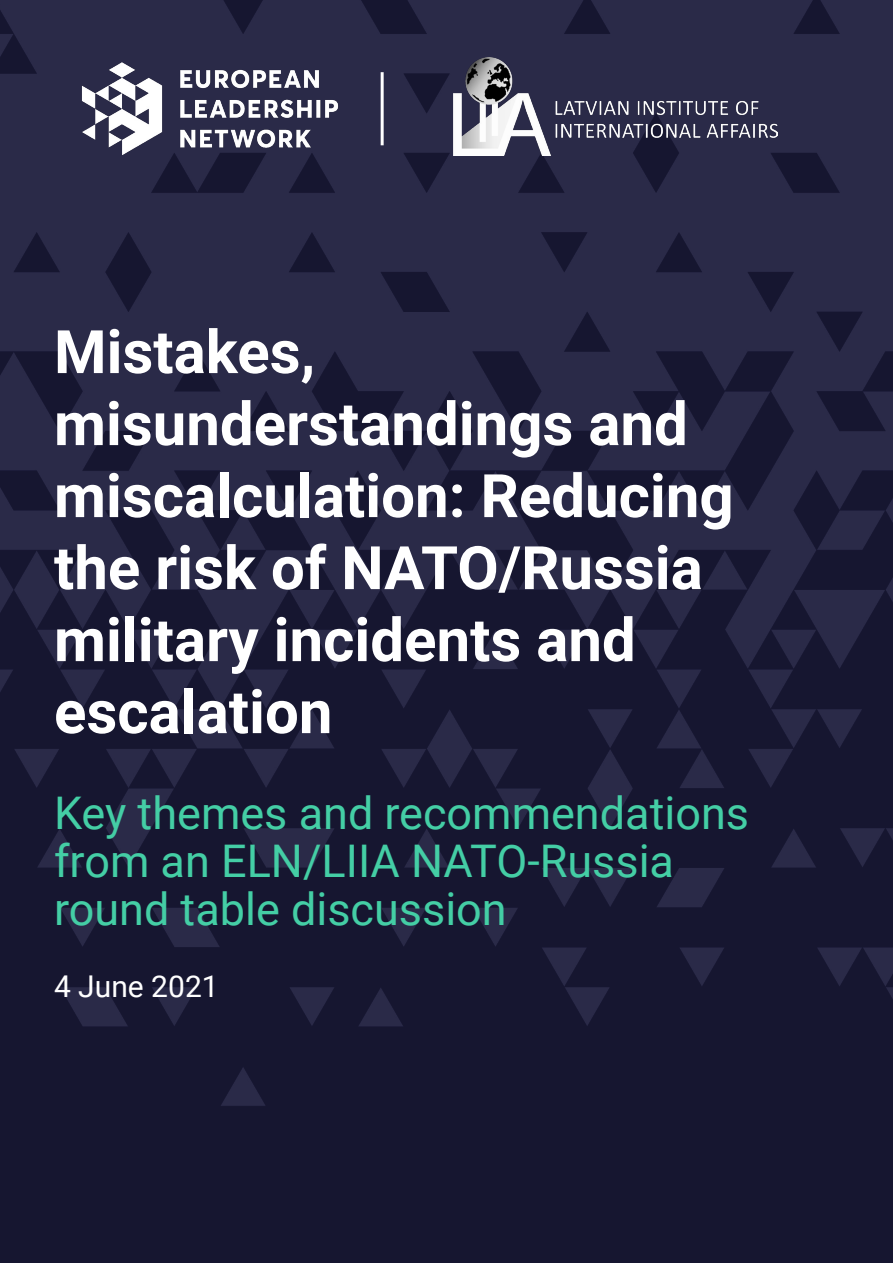
<style>
.page{position:relative;width:893px;height:1263px;background:#fff}
.page>*{position:absolute;margin:0;border:0;box-sizing:border-box;transform-origin:0 0}
.t1{font:700 60px/72px "Roboto";color:#fff}
.t2{font:45px/48px "Roboto";color:#44cea5}
.t3{font:30px "Roboto";color:#fff}
</style>
<div class="page">
<img style="left:0;top:0;width:893px;height:1263px">
<img style="left:74px;top:55px;width:271px;height:108px">
<hr style="left:381px;top:72px;width:3px;height:73px;background:#fff">
<img style="left:454px;top:58px;width:323px;height:97px">
<p class="t1" style="left:54px;top:313px;width:681px">Mistakes, misunderstandings and miscalculation: Reducing the risk of NATO/Russia military incidents and escalation</p>
<p class="t2" style="left:54px;top:787px;width:696px">Key themes and recommendations from an ELN/LIIA NATO-Russia round table discussion</p>
<p class="t3" style="left:54px;top:965px;width:166px">4 June 2021</p>
</div>
